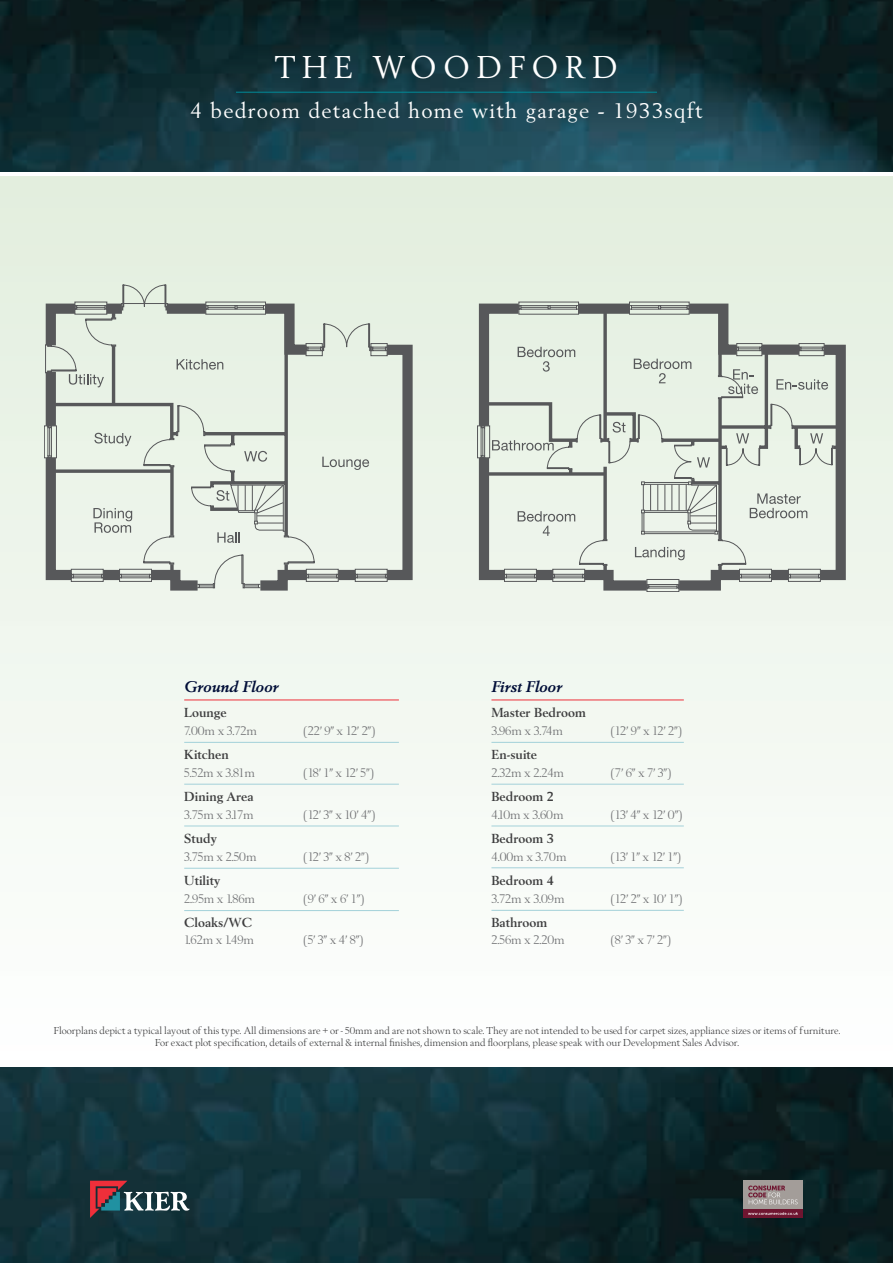
<style>
.page{position:relative;width:893px;height:1263px;background:#fff}
.page>*{position:absolute;margin:0;border:0;box-sizing:border-box;transform-origin:0 0}
.t1{font:31.05px "Berling";letter-spacing:.2em;color:#fff}
.t2{font:21px "Berling";letter-spacing:.06em;color:#fff}
.t3{font:italic 700 15.3px "Berling";color:#000d37}
.t4{font:12.9px "Berling";color:#6c6d70}
.t5{font:700 12.9px "Berling";color:#3e3e3f}
.t6{font:10.5px/12px "Berling";color:#3e3e3f;text-align:center}
</style>
<div class="page">
<div style="left:0;top:177px;width:893px;height:885px;background:linear-gradient(to bottom,#e2eede,#fefffe)"></div>
<img style="left:0;top:0;width:893px;height:171px">
<hr style="left:236px;top:92px;width:421px;height:1px;background:#008b99">
<img style="left:0;top:1067px;width:893px;height:196px">
<div style="left:743px;top:1209px;width:60px;height:9px;background:#6f1530"></div>
<svg style="left:748px;top:1212px;width:50px;height:3px"></svg>
<div style="left:743px;top:1180px;width:60px;height:29px;background:#a39d99"></div>
<svg style="left:748px;top:1185px;width:50px;height:19px"></svg>
<svg style="left:90px;top:1181px;width:99px;height:37px;background:#59565d"></svg>
<div style="left:44px;top:285px;width:271px;height:13px;background:#e6f1e2"></div>
<svg style="left:44px;top:298px;width:374px;height:294px;background:#ccd4ca"></svg>
<svg style="left:110px;top:308px;width:180px;height:268px;background:#dae3d8"></svg>
<svg style="left:197px;top:343px;width:228px;height:249px;background:#d8dfd6"></svg>
<div style="left:449px;top:343px;width:25px;height:249px;background:#ebf4e9"></div>
<svg style="left:474px;top:298px;width:372px;height:294px;background:#b2b7b2"></svg>
<svg style="left:833px;top:306px;width:13px;height:172px;background:#8c908d"></svg>
<svg style="left:474px;top:298px;width:359px;height:280px;background:#d4dcd2"></svg>
<hr style="left:491px;top:699px;width:193px;height:1px;background:#ee2f3a">
<hr style="left:491px;top:742px;width:193px;height:1px;background:#a3d1d9">
<hr style="left:491px;top:784px;width:193px;height:1px;background:#a3d1d9">
<hr style="left:491px;top:826px;width:193px;height:1px;background:#a3d1d9">
<hr style="left:491px;top:867px;width:193px;height:1px;background:#a3d1d9">
<hr style="left:491px;top:910px;width:193px;height:1px;background:#a3d1d9">
<hr style="left:184px;top:826px;width:215px;height:1px;background:#a3d1d9">
<hr style="left:184px;top:868px;width:215px;height:1px;background:#a3d1d9">
<hr style="left:184px;top:910px;width:215px;height:1px;background:#a3d1d9">
<hr style="left:184px;top:699px;width:215px;height:1px;background:#ee2f3a">
<hr style="left:184px;top:742px;width:215px;height:1px;background:#a3d1d9">
<hr style="left:184px;top:784px;width:215px;height:1px;background:#a3d1d9">
<h1 class="t1" style="left:275px;top:48px;width:345px">THE WOODFORD</h1>
<h2 class="t2" style="left:190px;top:98px;width:514px">4 bedroom detached home with garage - 1933sqft</h2>
<h3 class="t3" style="left:184px;top:678px;width:96px">Ground Floor</h3>
<p class="t5" style="left:184px;top:705px;width:44px">Lounge</p>
<p class="t4" style="left:184px;top:722px;width:74px">7.00m x 3.72m</p>
<p class="t4" style="left:303px;top:722px;width:74px">(22’ 9” x 12’ 2”)</p>
<p class="t5" style="left:184px;top:747px;width:46px">Kitchen</p>
<p class="t4" style="left:184px;top:764px;width:72px">5.52m x 3.81m</p>
<p class="t4" style="left:303px;top:764px;width:72px">(18’ 1” x 12’ 5”)</p>
<p class="t5" style="left:184px;top:789px;width:71px">Dining Area</p>
<p class="t4" style="left:184px;top:806px;width:71px">3.75m x 3.17m</p>
<p class="t4" style="left:303px;top:806px;width:74px">(12’ 3” x 10’ 4”)</p>
<p class="t5" style="left:184px;top:831px;width:34px">Study</p>
<p class="t4" style="left:184px;top:848px;width:74px">3.75m x 2.50m</p>
<p class="t4" style="left:303px;top:848px;width:67px">(12’ 3” x 8’ 2”)</p>
<p class="t5" style="left:184px;top:873px;width:38px">Utility</p>
<p class="t4" style="left:184px;top:890px;width:72px">2.95m x 1.86m</p>
<p class="t4" style="left:303px;top:890px;width:63px">(9’ 6” x 6’ 1”)</p>
<p class="t5" style="left:184px;top:914px;width:69px">Cloaks/WC</p>
<p class="t4" style="left:184px;top:931px;width:71px">1.62m x 1.49m</p>
<p class="t4" style="left:303px;top:931px;width:62px">(5’ 3” x 4’ 8”)</p>
<h3 class="t3" style="left:491px;top:678px;width:72px">First Floor</h3>
<p class="t5" style="left:491px;top:705px;width:96px">Master Bedroom</p>
<p class="t4" style="left:491px;top:722px;width:73px">3.96m x 3.74m</p>
<p class="t4" style="left:610px;top:722px;width:73px">(12’ 9” x 12’ 2”)</p>
<p class="t5" style="left:491px;top:747px;width:47px">En-suite</p>
<p class="t4" style="left:491px;top:764px;width:74px">2.32m x 2.24m</p>
<p class="t4" style="left:610px;top:764px;width:62px">(7’ 6” x 7’ 3”)</p>
<p class="t5" style="left:491px;top:789px;width:64px">Bedroom 2</p>
<p class="t4" style="left:491px;top:806px;width:74px">4.10m x 3.60m</p>
<p class="t4" style="left:610px;top:806px;width:74px">(13’ 4” x 12’ 0”)</p>
<p class="t5" style="left:491px;top:831px;width:64px">Bedroom 3</p>
<p class="t4" style="left:491px;top:848px;width:77px">4.00m x 3.70m</p>
<p class="t4" style="left:610px;top:848px;width:72px">(13’ 1” x 12’ 1”)</p>
<p class="t5" style="left:491px;top:873px;width:64px">Bedroom 4</p>
<p class="t4" style="left:491px;top:890px;width:75px">3.72m x 3.09m</p>
<p class="t4" style="left:610px;top:890px;width:74px">(12’ 2” x 10’ 1”)</p>
<p class="t5" style="left:491px;top:914px;width:57px">Bathroom</p>
<p class="t4" style="left:491px;top:931px;width:75px">2.56m x 2.20m</p>
<p class="t4" style="left:610px;top:931px;width:62px">(8’ 3” x 7’ 2”)</p>
<p class="t6" style="left:54px;top:1026px;width:788px">Floorplans depict a typical layout of this type. All dimensions are + or - 50mm and are not shown to scale. They are not intended to be used for carpet sizes, appliance sizes or items of furniture.<br>For exact plot specification, details of external &amp; internal finishes, dimension and floorplans, please speak with our Development Sales Advisor.</p>
</div>
